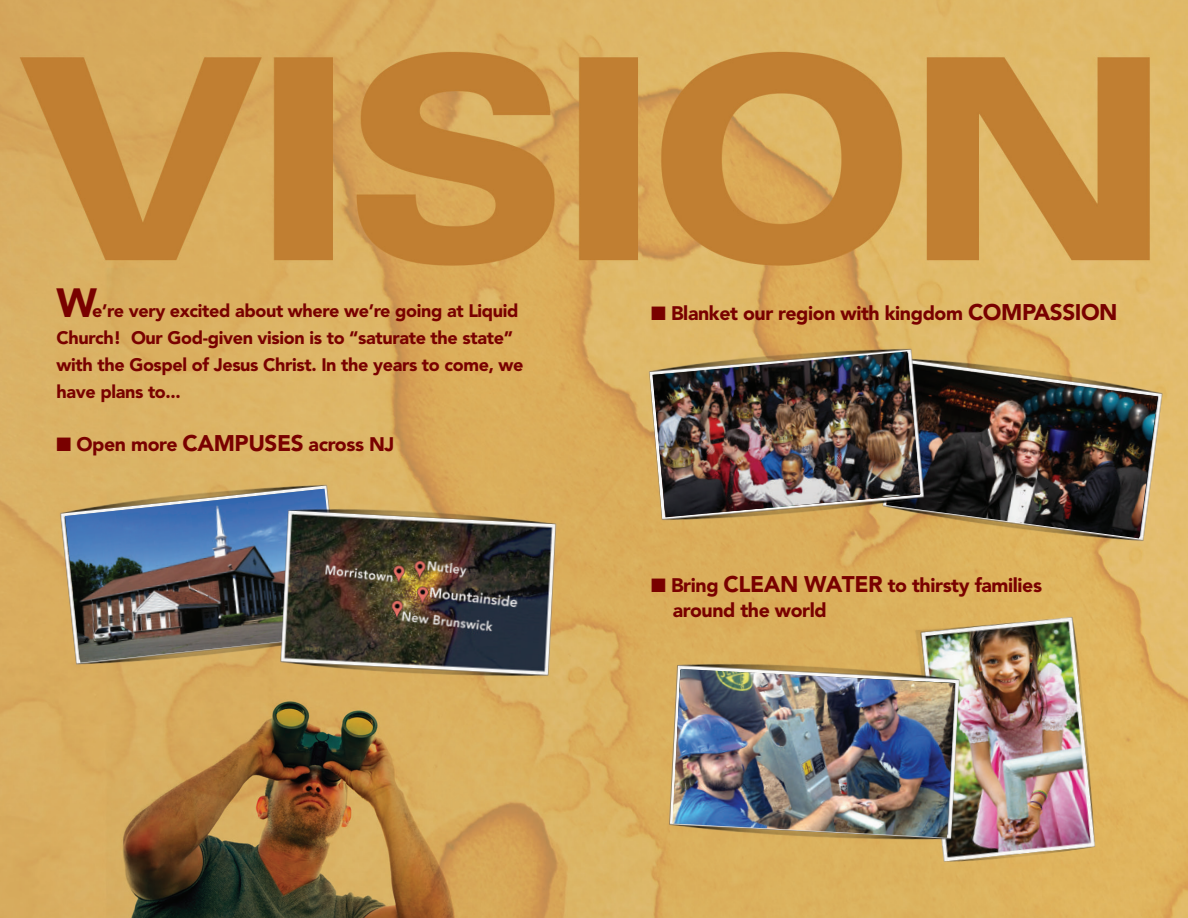
<style>
.page{position:relative;width:1188px;height:918px;background:#fff}
.page>*{position:absolute;margin:0;border:0;box-sizing:border-box;transform-origin:0 0}
.t1{font:900 40.5px "Avenir LTCE";color:#790100}
.t2{font:900 19.5px/25.5px "Avenir LTCE";letter-spacing:-.02em;color:#790100}
.t3{font:900 18px/27px "Avenir LTCE";letter-spacing:-.02em;color:#790100}
.s1{font-size:22.5px}
</style>
<div class="page">
<img style="left:0;top:0;width:1188px;height:918px">
<img style="left:53px;top:472px;width:300px;height:204px">
<img style="left:65px;top:489px;width:275px;height:174px">
<img style="left:273px;top:498px;width:293px;height:189px">
<img style="left:874px;top:346px;width:299px;height:206px">
<img style="left:886px;top:363px;width:272px;height:175px">
<img style="left:641px;top:336px;width:293px;height:195px">
<img style="left:652px;top:351px;width:268px;height:166px">
<img style="left:903px;top:590px;width:285px;height:284px">
<img style="left:661px;top:652px;width:309px;height:200px">
<img style="left:672px;top:669px;width:283px;height:169px">
<h1 class="t1" style="left:57px;top:278px;width:42px">W</h1>
<p class="t3" style="left:57px;top:297px;width:468px;text-indent:36px">e’re very excited about where we’re going at Liquid Church! Our God-given vision is to “saturate the state” with the Gospel of Jesus Christ. In the years to come, we have plans to...</p>
<p class="t2" style="left:57px;top:431px;width:339px">■ Open more <span class="s1">CAMPUSES</span> across NJ</p>
<p class="t2" style="left:651px;top:301px;width:468px">■ Blanket our region with kingdom <span class="s1">COMPASSION</span></p>
<p class="t2" style="left:673px;top:572px;width:371px;text-indent:-22px">■ Bring <span class="s1">CLEAN WATER</span> to thirsty families around the world</p>
</div>
